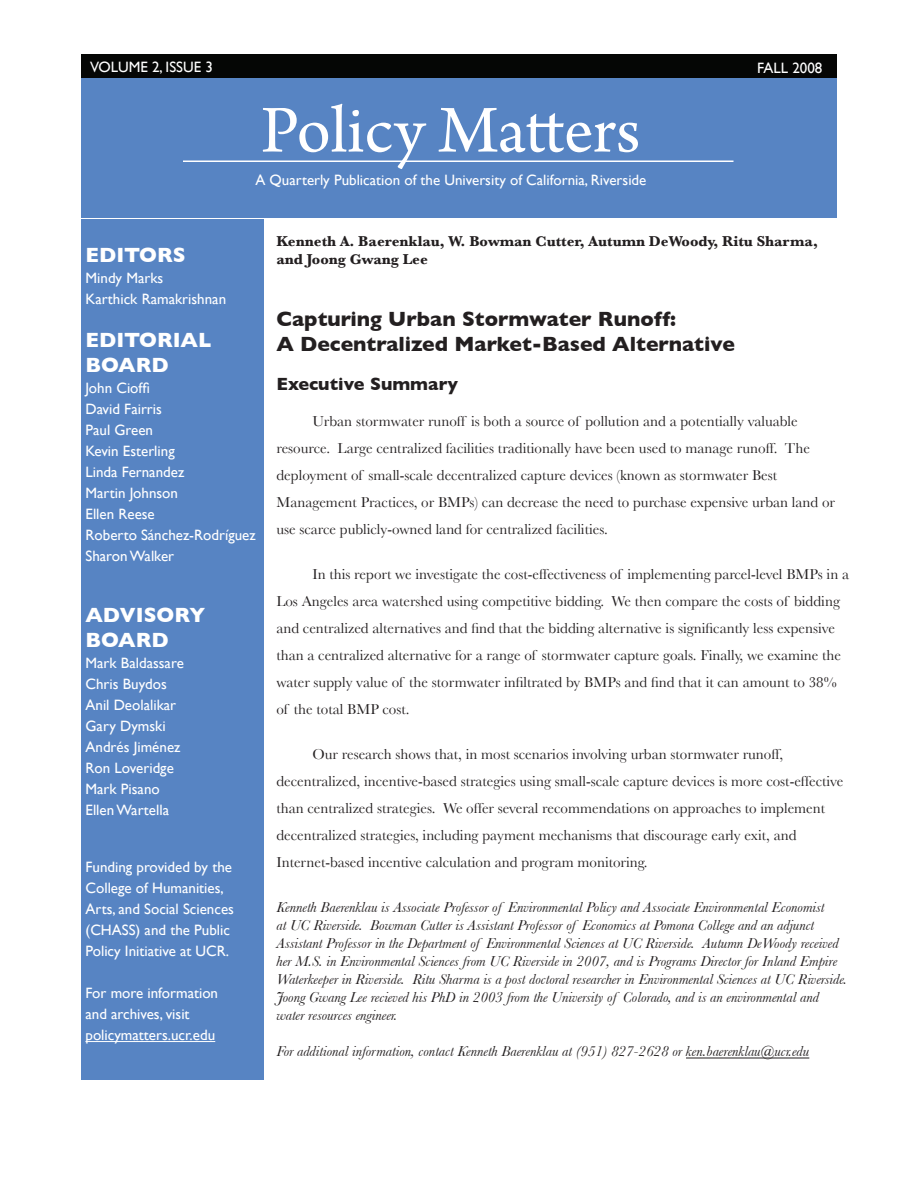
<style>
.page{position:relative;width:918px;height:1188px;background:#fff}
.page>*{position:absolute;margin:0;border:0;box-sizing:border-box;transform-origin:0 0}
.t1{font:70.5px "Arno Pro";letter-spacing:-.005em;color:#fff}
.t2{font:700 21px/25.2px "Gill Sans";color:#231f20}
.t3{font:700 21px/25.2px "Gill Sans";color:#fff}
.t4{font:700 18px "Gill Sans";color:#231f20}
.t5{font:15px/27px "Baskerville";color:#231f20}
.t6{font:italic 15px/18px "Baskerville";color:#231f20}
.t7{font:15px/21px "Gill Sans";color:#fff}
.t8{font:700 15px/18px "Baskerville";color:#231f20}
</style>
<div class="page">
<div style="left:81px;top:54px;width:756px;height:27px;background:#050605"></div>
<div style="left:81px;top:78px;width:756px;height:140px;background:#5784c3"></div>
<div style="left:81px;top:219px;width:183px;height:861px;background:#5784c3"></div>
<hr style="left:183px;top:160px;width:551px;height:2px;background:#fff">
<hr style="left:86px;top:1041px;width:129px;height:1px;background:#fff">
<hr style="left:686px;top:1058px;width:123px;height:1px;background:#231f20">
<p class="t7" style="left:90px;top:56px;width:124px">VOLUME 2, ISSUE 3</p>
<p class="t7" style="left:757px;top:57px;width:67px">FALL 2008</p>
<h1 class="t1" style="left:261px;top:90px;width:381px">Policy Matters</h1>
<p class="t7" style="left:255px;top:169px;width:393px">A Quarterly Publication of the University of California, Riverside</p>
<h2 class="t3" style="left:86px;top:242px;width:102px">EDITORS</h2>
<p class="t7" style="left:86px;top:267px;width:142px">Mindy Marks<br>Karthick Ramakrishnan</p>
<h2 class="t3" style="left:86px;top:327px;width:127px">EDITORIAL<br>BOARD</h2>
<p class="t7" style="left:86px;top:377px;width:172px">John Cioffi<br>David Fairris<br>Paul Green<br>Kevin Esterling<br>Linda Fernandez<br>Martin Johnson<br>Ellen Reese<br>Roberto Sánchez-Rodríguez<br>Sharon Walker</p>
<h2 class="t3" style="left:86px;top:602px;width:121px">ADVISORY<br>BOARD</h2>
<p class="t7" style="left:86px;top:653px;width:100px">Mark Baldassare<br>Chris Buydos<br>Anil Deolalikar<br>Gary Dymski<br>Andrés Jiménez<br>Ron Loveridge<br>Mark Pisano<br>Ellen Wartella</p>
<p class="t7" style="left:86px;top:857px;width:150px">Funding provided by the<br>College of Humanities,<br>Arts, and Social Sciences (CHASS) and the Public<br>Policy Initiative at UCR.</p>
<p class="t7" style="left:86px;top:983px;width:134px">For more information and archives, visit policymatters.ucr.edu</p>
<p class="t8" style="left:276px;top:233px;width:543px">Kenneth A. Baerenklau, W. Bowman Cutter, Autumn DeWoody, Ritu Sharma, and Joong Gwang Lee</p>
<h2 class="t2" style="left:276px;top:306px;width:460px">Capturing Urban Stormwater Runoff:<br>A Decentralized Market-Based Alternative</h2>
<p class="t4" style="left:276px;top:374px;width:183px">Executive Summary</p>
<p class="t5" style="left:276px;top:408px;width:560px;text-indent:36px">Urban stormwater runoff is both a source of pollution and a potentially valuable resource. Large centralized facilities traditionally have been used to manage runoff. The deployment of small-scale decentralized capture devices (known as stormwater Best Management Practices, or BMPs) can decrease the need to purchase expensive urban land or use scarce publicly-owned land for centralized facilities.</p>
<p class="t5" style="left:276px;top:561px;width:574px;text-indent:36px">In this report we investigate the cost-effectiveness of implementing parcel-level BMPs in a Los Angeles area watershed using competitive bidding. We then compare the costs of bidding and centralized alternatives and find that the bidding alternative is significantly less expensive than a centralized alternative for a range of stormwater capture goals. Finally, we examine the water supply value of the stormwater infiltrated by BMPs and find that it can amount to 38% of the total BMP cost.</p>
<p class="t5" style="left:276px;top:741px;width:569px;text-indent:36px">Our research shows that, in most scenarios involving urban stormwater runoff, decentralized, incentive-based strategies using small-scale capture devices is more cost-effective than centralized strategies. We offer several recommendations on approaches to implement decentralized strategies, including payment mechanisms that discourage early exit, and Internet-based incentive calculation and program monitoring.</p>
<p class="t6" style="left:276px;top:898px;width:572px">Kenneth Baerenklau is Associate Professor of Environmental Policy and Associate Environmental Economist<br>at UC Riverside. Bowman Cutter is Assistant Professor of Economics at Pomona College and an adjunct Assistant Professor in the Department of Environmental Sciences at UC Riverside. Autumn DeWoody received her M.S. in Environmental Sciences from UC Riverside in 2007, and is Programs Director for Inland Empire Waterkeeper in Riverside. Ritu Sharma is a post doctoral researcher in Environmental Sciences at UC Riverside.<br>Joong Gwang Lee recieved his PhD in 2003 from the University of Colorado, and is an environmental and water resources engineer.</p>
<p class="t6" style="left:276px;top:1042px;width:534px">For additional information, contact Kenneth Baerenklau at (951) 827-2628 or ken.baerenklau@ucr.edu</p>
</div>
